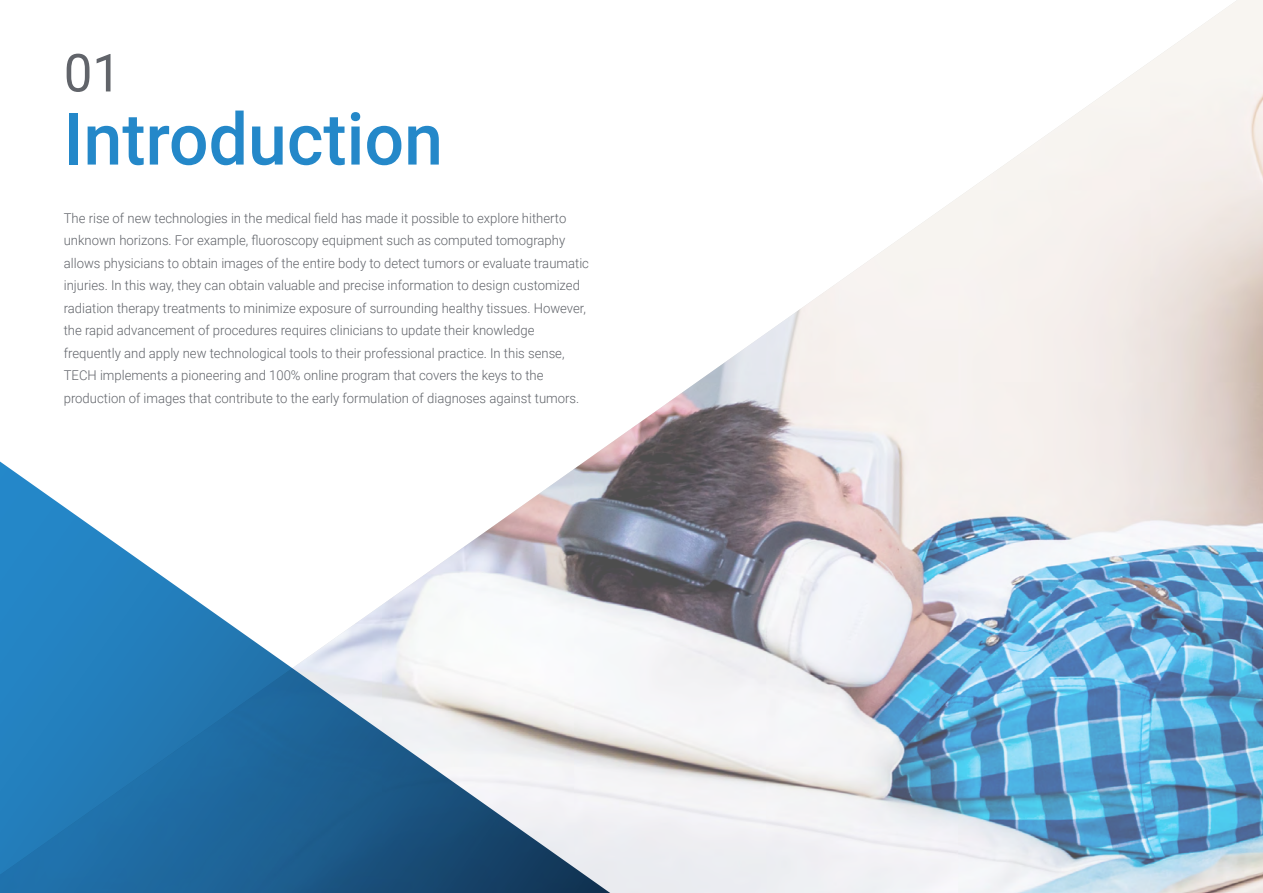
<style>
.page{position:relative;width:1263px;height:893px;background:#fff}
.page>*{position:absolute;margin:0;border:0;box-sizing:border-box;transform-origin:0 0}
.t1{font:500 72px "Roboto";color:#2488c9}
.t2{font:52.5px "Roboto";color:#61646a}
.t3{font:300 13.5px/22.5px "Roboto";color:#61646a}
</style>
<div class="page">
<img style="left:607px;top:0;width:656px;height:893px">
<svg style="left:0;top:446px;width:640px;height:447px"></svg>
<h2 class="t2" style="left:64px;top:36px;width:59px">01</h2>
<h1 class="t1" style="left:64px;top:89px;width:381px">Introduction</h1>
<p class="t3" style="left:64px;top:206px;width:527px">The rise of new technologies in the medical field has made it possible to explore hitherto unknown horizons. For example, fluoroscopy equipment such as computed tomography allows physicians to obtain images of the entire body to detect tumors or evaluate traumatic injuries. In this way, they can obtain valuable and precise information to design customized radiation therapy treatments to minimize exposure of surrounding healthy tissues. However, the rapid advancement of procedures requires clinicians to update their knowledge frequently and apply new technological tools to their professional practice. In this sense, TECH implements a pioneering and 100% online program that covers the keys to the production of images that contribute to the early formulation of diagnoses against tumors.</p>
</div>
